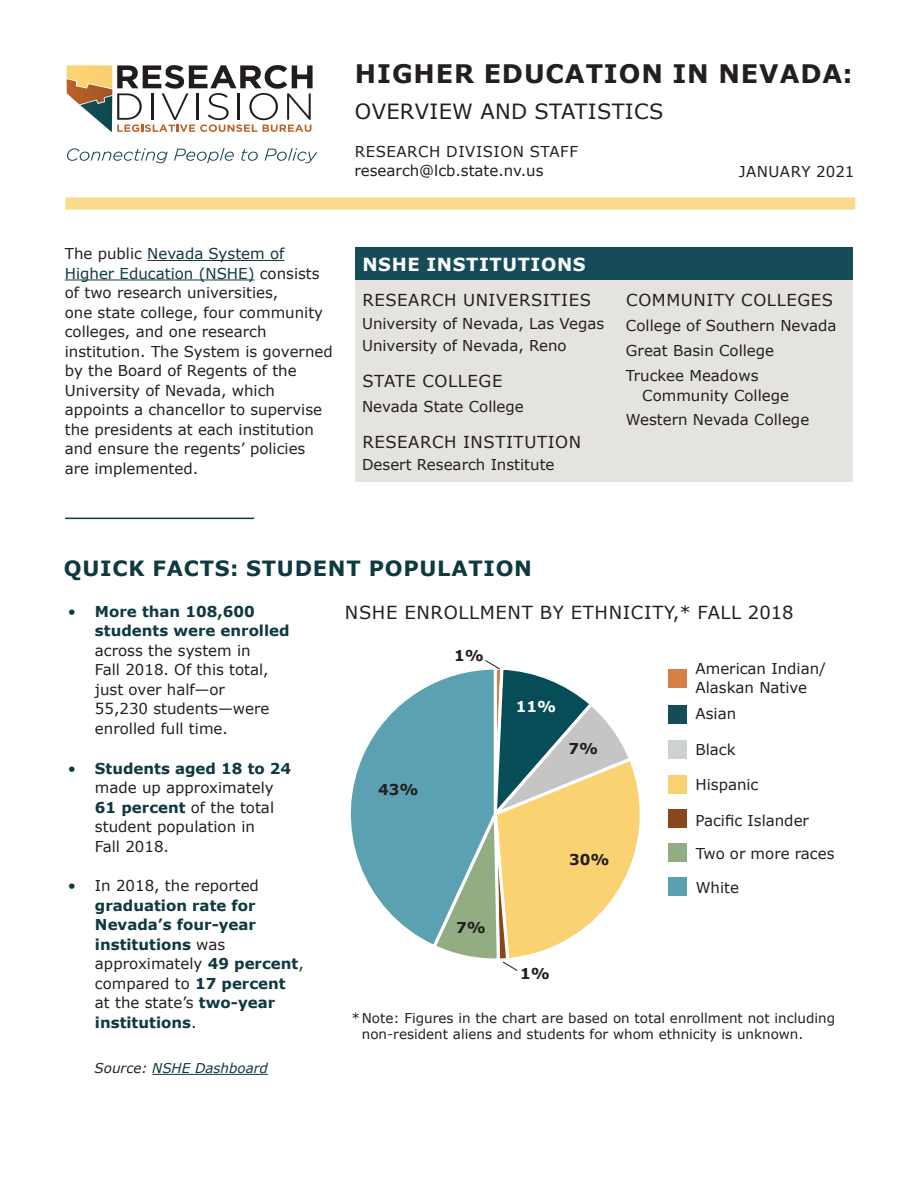
<style>
.page{position:relative;width:918px;height:1188px;background:#fff}
.page>*{position:absolute;margin:0;border:0;box-sizing:border-box;transform-origin:0 0}
.t1{font:700 25.5px "Verdana";letter-spacing:.035em;color:#231f20}
.t2{font:700 21px "Verdana";letter-spacing:.035em;color:#0e3940}
.t3{font:21px "Verdana";letter-spacing:.015em;color:#231f20}
.t4{font:18px "Verdana";letter-spacing:.035em;color:#231f20}
.t5{font:700 18px "Verdana";letter-spacing:.035em;color:#fff}
.t6{font:16.5px "Verdana";letter-spacing:.035em;color:#231f20}
.t7{font:15px/19.5px "Verdana";color:#231f20}
.t8{font:700 15px/19.5px "Verdana";color:#0e3940}
.t9{font:15px/19.6px "Verdana";letter-spacing:.035em;color:#231f20}
.t10{font:700 15px "Verdana";color:#231f20}
.t11{font:15px "Verdana";letter-spacing:.03em;color:#231f20}
.t12{font:700 15px "Verdana";color:#fff}
.t13{font:13.5px/16.2px "Verdana";color:#231f20}
.t14{font:italic 13.5px "Verdana";color:#0e3940}
.s1{color:#0e3940}
.s2{font-weight:400}
.s3{font-weight:700;color:#0e3940}
.s4{font-weight:400;color:#231f20}
.s5{color:#231f20}
</style>
<div class="page">
<hr style="left:65px;top:518px;width:189px;height:1px;background:#0e3940">
<hr style="left:147px;top:260px;width:137px;height:1px;background:#0e3940">
<hr style="left:65px;top:280px;width:190px;height:1px;background:#0e3940">
<div style="left:355px;top:280px;width:266px;height:202px;background:#e4e3de"></div>
<div style="left:619px;top:280px;width:234px;height:202px;background:#e4e3de"></div>
<div style="left:355px;top:248px;width:498px;height:32px;background:#164c58"></div>
<svg style="left:67px;top:65px;width:246px;height:67px"></svg>
<svg style="left:67px;top:148px;width:101px;height:15px"></svg>
<svg style="left:174px;top:148px;width:60px;height:15px"></svg>
<svg style="left:241px;top:149px;width:17px;height:12px"></svg>
<svg style="left:265px;top:148px;width:52px;height:15px"></svg>
<div style="left:65px;top:197px;width:790px;height:13px;background:#fcda8d;border:2px solid #fcda8d"></div>
<hr style="left:152px;top:1074px;width:116px;height:1px;background:#0e3940">
<div style="left:668px;top:669px;width:19px;height:19px;background:#d87f46"></div>
<div style="left:668px;top:705px;width:19px;height:19px;background:#164c58"></div>
<div style="left:668px;top:740px;width:19px;height:19px;background:#cdd1d0"></div>
<div style="left:668px;top:775px;width:19px;height:19px;background:#fad171"></div>
<div style="left:668px;top:809px;width:19px;height:19px;background:#88461e"></div>
<div style="left:668px;top:843px;width:19px;height:19px;background:#91ad81"></div>
<div style="left:668px;top:877px;width:19px;height:19px;background:#5aa0b1"></div>
<svg style="left:350px;top:660px;width:290px;height:311px"></svg>
<h1 class="t1" style="left:355px;top:56px;width:499px">HIGHER EDUCATION IN NEVADA:</h1>
<h2 class="t3" style="left:355px;top:97px;width:310px">OVERVIEW AND STATISTICS</h2>
<p class="t9" style="left:354px;top:141px;width:225px">RESEARCH DIVISION STAFF research@lcb.state.nv.us</p>
<p class="t11" style="left:739px;top:162px;width:117px">JANUARY 2021</p>
<p class="t7" style="left:65px;top:244px;width:270px">The public <span class="s1">Nevada System of<br>Higher Education (NSHE)</span> consists of two research universities,<br>one state college, four community colleges, and one research institution. The System is governed by the Board of Regents of the<br>University of Nevada, which appoints a chancellor to supervise the presidents at each institution and ensure the regents’ policies are implemented.</p>
<p class="t5" style="left:362px;top:252px;width:225px">NSHE INSTITUTIONS</p>
<p class="t6" style="left:362px;top:289px;width:230px">RESEARCH UNIVERSITIES</p>
<p class="t7" style="left:362px;top:312px;width:244px;line-height:22.2px">University of Nevada, Las Vegas<br>University of Nevada, Reno</p>
<p class="t6" style="left:362px;top:369px;width:142px">STATE COLLEGE</p>
<p class="t7" style="left:362px;top:396px;width:163px">Nevada State College</p>
<p class="t6" style="left:362px;top:430px;width:220px">RESEARCH INSTITUTION</p>
<p class="t7" style="left:362px;top:454px;width:194px">Desert Research Institute</p>
<p class="t6" style="left:626px;top:289px;width:208px">COMMUNITY COLLEGES</p>
<p class="t7" style="left:626px;top:313px;width:212px;line-height:24.9px">College of Southern Nevada<br>Great Basin College<br>Truckee Meadows</p>
<p class="t7" style="left:626px;top:382px;width:185px;line-height:24.9px;text-align:center">Community College<br>Western Nevada College</p>
<h2 class="t2" style="left:64px;top:553px;width:470px">QUICK FACTS: STUDENT POPULATION</h2>
<p class="t8" style="left:95px;top:601px;width:196px;text-indent:-27px"><span class="s2">•</span> More than 108,600 students were enrolled</p>
<p class="t7" style="left:95px;top:641px;width:176px">across the system in<br>Fall 2018. Of this total, just over half—or<br>55,230 students—were enrolled full time.</p>
<p class="t7" style="left:95px;top:758px;width:198px;text-indent:-27px"><span class="s1">•</span> <span class="s3">Students aged 18 to 24 </span>made up approximately<br><span class="s3">61 percent</span> of the total student population in<br>Fall 2018.</p>
<p class="t8" style="left:95px;top:876px;width:210px;text-indent:-27px"><span class="s2">•</span> <span class="s4">In 2018, the reported </span>graduation rate for<br>Nevada’s four-year institutions <span class="s4">was approximately</span> 49 percent<span class="s4">, compared to</span> 17 percent <span class="s4">at the state’s</span> two-year institutions<span class="s4">.</span></p>
<p class="t14" style="left:95px;top:1059px;width:175px"><span class="s5">Source:</span> NSHE Dashboard</p>
<p class="t4" style="left:345px;top:600px;width:450px">NSHE ENROLLMENT BY ETHNICITY,* FALL 2018</p>
<p class="t7" style="left:695px;top:658px;width:132px">American Indian/<br>Alaskan Native</p>
<p class="t7" style="left:695px;top:704px;width:42px">Asian</p>
<p class="t7" style="left:695px;top:739px;width:42px">Black</p>
<p class="t7" style="left:695px;top:774px;width:64px">Hispanic</p>
<p class="t7" style="left:695px;top:810px;width:115px">Pacific Islander</p>
<p class="t7" style="left:696px;top:844px;width:140px">Two or more races</p>
<p class="t7" style="left:696px;top:878px;width:45px">White</p>
<p class="t10" style="left:454px;top:645px;width:31px">1%</p>
<p class="t12" style="left:516px;top:696px;width:42px">11%</p>
<p class="t10" style="left:569px;top:738px;width:31px">7%</p>
<p class="t10" style="left:378px;top:779px;width:42px">43%</p>
<p class="t10" style="left:569px;top:849px;width:42px">30%</p>
<p class="t10" style="left:456px;top:917px;width:31px">7%</p>
<p class="t10" style="left:520px;top:963px;width:31px">1%</p>
<p class="t13" style="left:362px;top:1009px;width:475px;text-indent:-11px">*Note: Figures in the chart are based on total enrollment not including non-resident aliens and students for whom ethnicity is unknown.</p>
</div>
